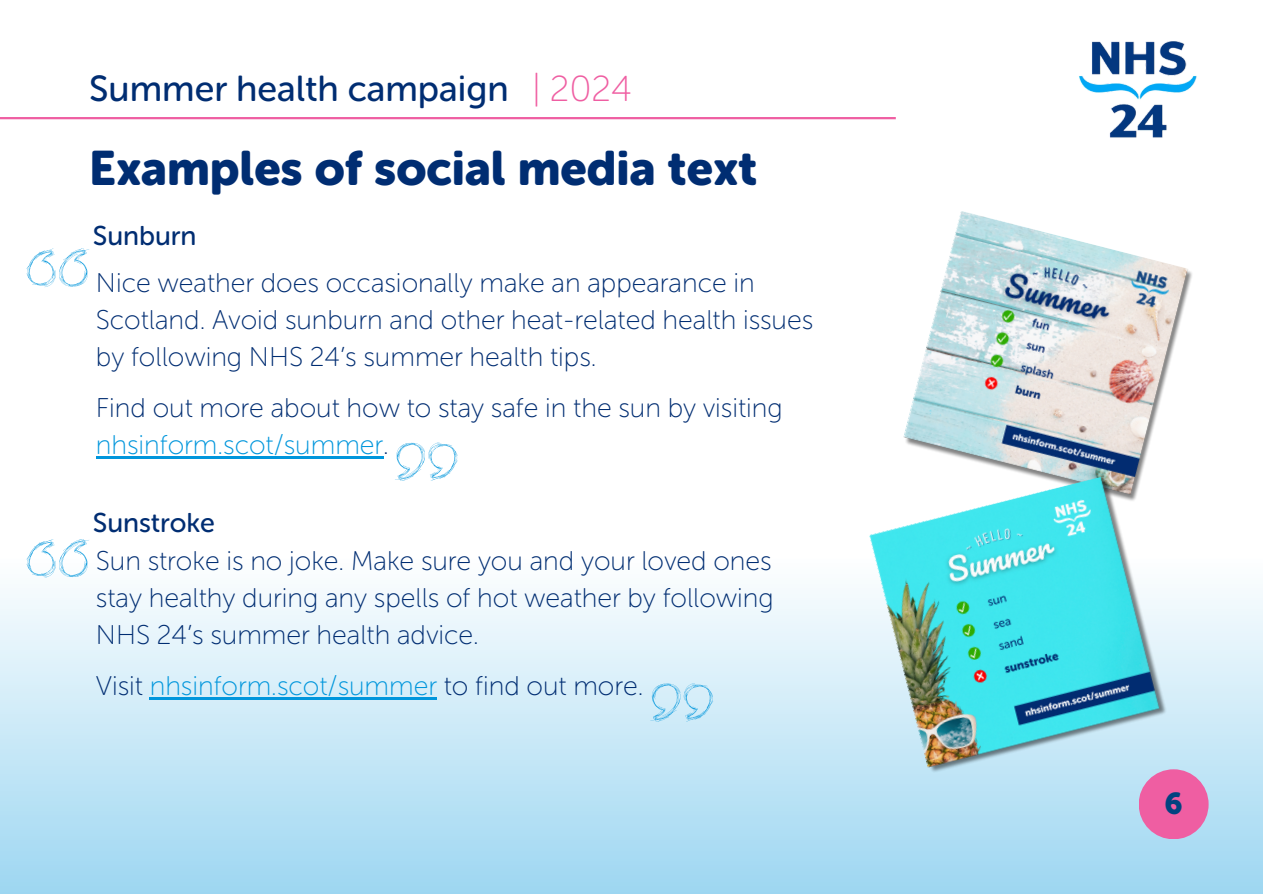
<style>
.page{position:relative;width:1263px;height:894px;background:#fff}
.page>*{position:absolute;margin:0;border:0;box-sizing:border-box;transform-origin:0 0}
.t1{font:48px "Museo Sans Rounded 900";color:#002d72}
.t2{font:36px "Museo Sans Rounded 500";color:#002d72}
.t3{font:36px "Museo Sans Rounded 100";color:#ef5ea2}
.t4{font:30px "Museo Sans Rounded 900";color:#014380}
.t5{font:27px/37.2px "Museo Sans Rounded 100";color:#002d72}
.t6{font:27px "Museo Sans Rounded 100";color:#0096dc}
.t7{font:27px "Museo Sans Rounded 500";color:#002d72}
.s1{color:#0096dc}
.s2{color:#002d72}
</style>
<div class="page">
<img style="left:1079px;top:41px;width:118px;height:97px">
<hr style="left:0;top:117px;width:896px;height:2px;background:#ef5ea2">
<div style="left:0;top:558px;width:1263px;height:335px;background:linear-gradient(to bottom,#fefefe,#9dd7f1)"></div>
<div style="left:1139px;top:769px;width:70px;height:70px;background:#ef5ea2;border-radius:50%"></div>
<svg style="left:26px;top:249px;width:63px;height:38px"></svg>
<hr style="left:96px;top:456px;width:287px;height:2px;background:#0096dc">
<svg style="left:395px;top:442px;width:63px;height:38px"></svg>
<svg style="left:26px;top:539px;width:63px;height:38px"></svg>
<svg style="left:650px;top:682px;width:63px;height:39px;background:#bee4f5"></svg>
<hr style="left:150px;top:697px;width:287px;height:2px;background:#0096dc">
<img style="left:903px;top:211px;width:289px;height:263px">
<img style="left:869px;top:474px;width:302px;height:302px">
<h2 class="t2" style="left:89px;top:67px;width:421px">Summer health campaign</h2>
<h1 class="t3" style="left:533px;top:67px;width:101px">| 2024</h1>
<p class="t1" style="left:89px;top:140px;width:669px">Examples of social media text</p>
<p class="t7" style="left:93px;top:220px;width:105px">Sunburn</p>
<p class="t5" style="left:96px;top:264px;width:719px">Nice weather does occasionally make an appearance in<br>Scotland. Avoid sunburn and other heat-related health issues by following NHS 24’s summer health tips.</p>
<p class="t5" style="left:96px;top:389px;width:688px">Find out more about how to stay safe in the sun by visiting <span class="s1">nhsinform.scot/summer</span>.</p>
<p class="t7" style="left:93px;top:506px;width:124px">Sunstroke</p>
<p class="t5" style="left:96px;top:542px;width:679px;text-align:justify">Sun stroke is no joke. Make sure you and your loved ones stay healthy during any spells of hot weather by following NHS 24’s summer health advice.</p>
<p class="t6" style="left:96px;top:669px;width:549px"><span class="s2">Visit</span> nhsinform.scot/summer <span class="s2">to find out more.</span></p>
<p class="t4" style="left:1164px;top:785px;width:20px">6</p>
</div>
